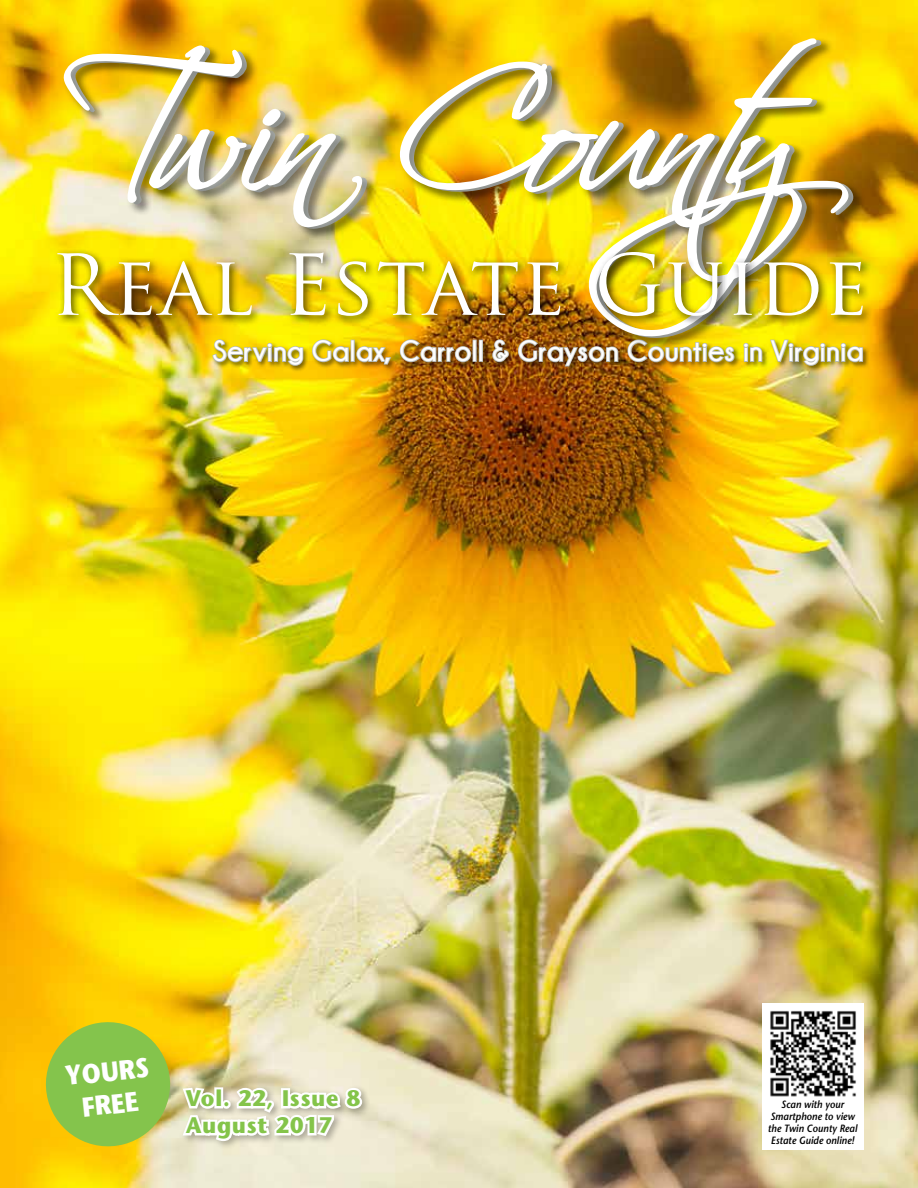
<style>
.page{position:relative;width:918px;height:1188px;background:#fff}
.page>*{position:absolute;margin:0;border:0;box-sizing:border-box;transform-origin:0 0}
.t1{font:166.8px "Scriptina";letter-spacing:-.115em;color:#fff}
.t2{font:81.75px "Trajan Pro";letter-spacing:.01em;color:#fff}
.t3{font:700 29.4px "Champagne&Limousines";letter-spacing:.02em;color:#fff}
.t4{font:700 27.3px/32.8px "Stone Sans";color:#fff;text-align:center;scale:.9 1}
.t5{font:700 22.5px/27px "Stone Sans";letter-spacing:.04em;color:#84c44a;scale:.95 1}
.t6{font:italic 600 10.5px/12px "Stone Sans";color:#000;text-align:center;scale:.91 1}
</style>
<div class="page">
<img style="left:0;top:0;width:918px;height:1188px">
<div style="left:180px;top:1084px;width:191px;height:66px;background:#000;opacity:.29"></div>
<svg style="left:39px;top:1015px;width:325px;height:138px;background:#d1d584"></svg>
<div style="left:762px;top:1003px;width:102px;height:147px;background:#fff"></div>
<img style="left:770px;top:1010px;width:86px;height:87px">
<div style="left:212px;top:339px;width:657px;height:34px;background:#000;opacity:.52"></div>
<svg style="left:212px;top:349px;width:92px;height:18px;background:#bcac4a"></svg>
<svg style="left:311px;top:349px;width:39px;height:14px"></svg>
<div style="left:351px;top:340px;width:4px;height:22px;border:2px solid #b5b9b5"></div>
<svg style="left:356px;top:349px;width:37px;height:16px"></svg>
<svg style="left:399px;top:349px;width:73px;height:14px"></svg>
<div style="left:473px;top:340px;width:4px;height:22px;border:2px solid #b5b9b5"></div>
<div style="left:479px;top:340px;width:4px;height:22px;border:2px solid #b5b9b5"></div>
<svg style="left:491px;top:349px;width:19px;height:17px"></svg>
<svg style="left:517px;top:349px;width:102px;height:18px;background:#8c6a43"></svg>
<img style="left:627px;top:349px;width:109px;height:14px">
<svg style="left:742px;top:349px;width:21px;height:14px"></svg>
<svg style="left:769px;top:339px;width:95px;height:28px;background:#b9ab4f"></svg>
<div style="left:61px;top:36px;width:800px;height:313px;background:#000;opacity:.23"></div>
<img style="left:64px;top:44px;width:305px;height:187px">
<img style="left:398px;top:36px;width:425px;height:211px">
<img style="left:587px;top:134px;width:264px;height:205px">
<div style="left:53px;top:247px;width:820px;height:80px;background:#000;opacity:.63"></div>
<h1 class="t1" style="left:60px;top:33px;width:922px">Twin County</h1>
<h2 class="t2" style="left:50px;top:233px;width:820px">Real Estate Guide</h2>
<h3 class="t3" style="left:213px;top:335px;width:653px">Serving Galax, Carroll &amp; Grayson Counties in Virginia</h3>
<h3 class="t4" style="left:63px;top:1059px;width:95px;rotate:-6deg">YOURS<br>FREE</h3>
<h3 class="t5" style="left:186px;top:1084px;width:185px">Vol. 22, Issue 8<br>August 2017</h3>
<p class="t6" style="left:768px;top:1099px;width:100px">Scan with your<br>Smartphone to view the Twin County Real<br>Estate Guide online!</p>
</div>
